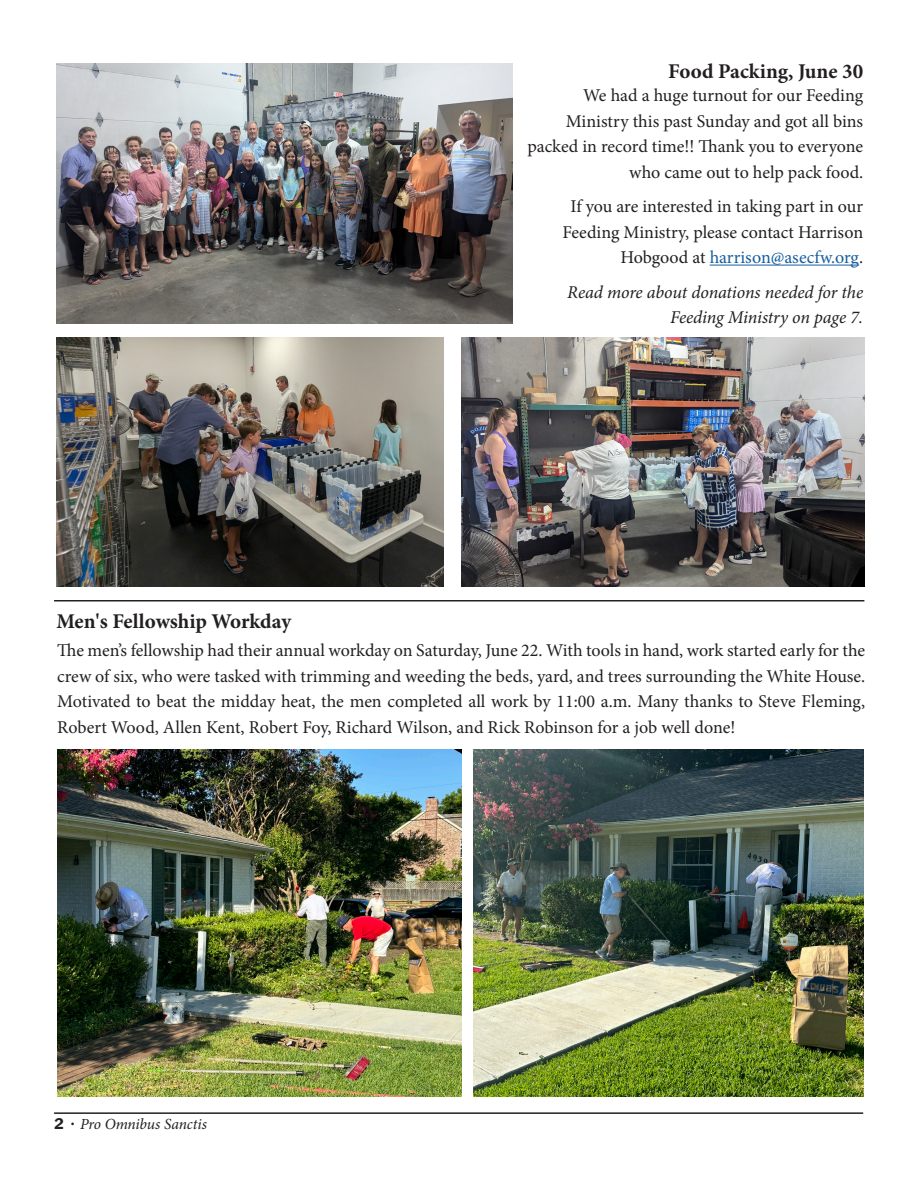
<style>
.page{position:relative;width:918px;height:1188px;background:#fff}
.page>*{position:absolute;margin:0;border:0;box-sizing:border-box;transform-origin:0 0}
.t1{font:700 21px "Minion Pro";color:#231f20}
.t2{font:18px/25.5px "Minion Pro";letter-spacing:-.005em;color:#231f20;text-align:right}
.t3{font:italic 18px/25.5px "Minion Pro";letter-spacing:-.01em;color:#231f20;text-align:right}
.t4{font:italic 15.45px "Minion Pro";letter-spacing:-.01em;color:#231f20}
.s1{color:#175d9e}
.s2{font-family:"Franklin Gothic ATF";font-weight:700;font-style:normal}
</style>
<div class="page">
<hr style="left:54px;top:1112px;width:809px;height:2px;background:#231f20">
<hr style="left:710px;top:265px;width:149px;height:1px;background:#175d9e">
<img style="left:56px;top:338px;width:387px;height:248px">
<img style="left:461px;top:338px;width:403px;height:248px">
<img style="left:56px;top:63px;width:457px;height:261px">
<hr style="left:54px;top:600px;width:810px;height:2px;background:#231f20">
<img style="left:473px;top:750px;width:390px;height:346px">
<img style="left:57px;top:750px;width:404px;height:346px">
<p class="t1" style="left:668px;top:57px;width:196px">Food Packing, June 30</p>
<p class="t1" style="left:56px;top:606px;width:236px">Men's Fellowship Workday</p>
<p class="t2" style="left:527px;top:83px;width:337px">We had a huge turnout for our Feeding Ministry this past Sunday and got all bins packed in record time!! Thank you to everyone who came out to help pack food.</p>
<p class="t2" style="left:562px;top:194px;width:302px">If you are interested in taking part in our<br>Feeding Ministry, please contact Harrison<br>Hobgood at <span class="s1">harrison@asecfw.org</span>.</p>
<p class="t3" style="left:567px;top:279px;width:297px">Read more about donations needed for the<br>Feeding Ministry on page 7.</p>
<p class="t2" style="left:57px;top:638px;width:810px;text-align:justify">The men’s fellowship had their annual workday on Saturday, June 22. With tools in hand, work started early for the crew of six, who were tasked with trimming and weeding the beds, yard, and trees surrounding the White House.<br>Motivated to beat the midday heat, the men completed all work by 11:00 a.m. Many thanks to Steve Fleming, Robert Wood, Allen Kent, Robert Foy, Richard Wilson, and Rick Robinson for a job well done!</p>
<p class="t4" style="left:54px;top:1113px;width:154px"><span class="s2">2</span> <sup>•</sup> Pro Omnibus Sanctis</p>
</div>
